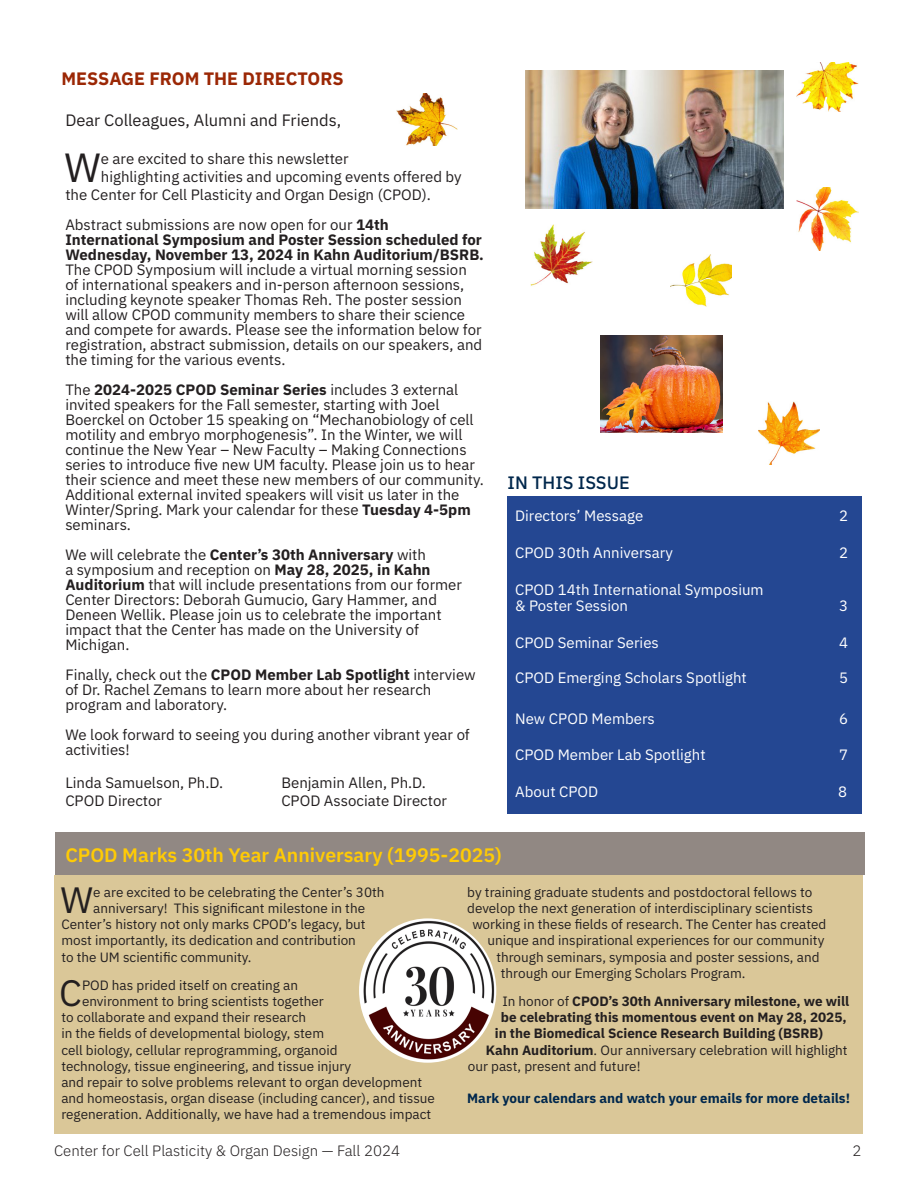
<style>
.page{position:relative;width:918px;height:1188px;background:#fff}
.page>*{position:absolute;margin:0;border:0;box-sizing:border-box;transform-origin:0 0}
.t1{font:40.8px "IBM Plex Sans";color:#231f20}
.t2{font:36.75px "IBM Plex Sans";color:#231f20}
.t3{font:600 19.5px "IBM Plex Sans";color:#ffcb05}
.t4{font:700 18px "IBM Plex Sans";color:#9b2705}
.t5{font:500 18px "IBM Plex Sans";color:#00274c}
.t6{font:16.5px "IBM Plex Sans";color:#231f20}
.t7{font:15px/15px "IBM Plex Sans";color:#231f20}
.t8{font:15px/16.5px "IBM Plex Sans";color:#fff}
.t9{font:300 15px "IBM Plex Sans";color:#231f20}
.t10{font:13.5px "IBM Plex Sans";color:#231f20}
.t11{font:700 13.5px "IBM Plex Sans";color:#231f20}
.t12{font:700 13.5px "IBM Plex Sans";color:#00274c}
.s1{font-weight:700}
.s2{font-weight:400}
</style>
<div class="page">
<div style="left:55px;top:875px;width:808px;height:258px;background:#dac798"></div>
<img style="left:525px;top:71px;width:258px;height:137px">
<div style="left:55px;top:833px;width:810px;height:42px;background:#918883"></div>
<div style="left:508px;top:497px;width:354px;height:317px;background:#244792"></div>
<img style="left:600px;top:336px;width:123px;height:97px">
<img style="left:670px;top:255px;width:62px;height:52px">
<img style="left:531px;top:224px;width:61px;height:62px">
<img style="left:758px;top:401px;width:62px;height:63px">
<img style="left:797px;top:188px;width:61px;height:62px">
<img style="left:797px;top:62px;width:61px;height:49px">
<img style="left:397px;top:94px;width:61px;height:52px">
<img style="left:359px;top:918px;width:137px;height:145px">
<p class="t4" style="left:62px;top:64px;width:284px">MESSAGE FROM THE DIRECTORS</p>
<p class="t6" style="left:65px;top:108px;width:277px">Dear Colleagues, Alumni and Friends,</p>
<p class="t1" style="left:65px;top:136px;width:38px">W</p>
<p class="t7" style="left:101px;top:150px;width:249px">e are excited to share this newsletter</p>
<p class="t7" style="left:101px;top:168px;width:362px">highlighting activities and upcoming events offered by</p>
<p class="t7" style="left:65px;top:186px;width:367px">the Center for Cell Plasticity and Organ Design (CPOD).</p>
<p class="t7" style="left:65px;top:216px;width:420px">Abstract submissions are now open for our <span class="s1">14th International Symposium and Poster Session scheduled for Wednesday, November 13, 2024 in Kahn Auditorium/BSRB.<br></span>The CPOD Symposium will include a virtual morning session<br>of international speakers and in-person afternoon sessions, including keynote speaker Thomas Reh. The poster session will allow CPOD community members to share their science and compete for awards. Please see the information below for registration, abstract submission, details on our speakers, and the timing for the various events.</p>
<p class="t7" style="left:65px;top:381px;width:420px">The <span class="s1">2024-2025 CPOD Seminar Series</span> includes 3 external invited speakers for the Fall semester, starting with Joel Boerckel on October 15 speaking on “Mechanobiology of cell motility and embryo morphogenesis”. In the Winter, we will continue the New Year – New Faculty – Making Connections series to introduce five new UM faculty. Please join us to hear their science and meet these new members of our community.<br>Additional external invited speakers will visit us later in the Winter/Spring. Mark your calendar for these <span class="s1">Tuesday 4-5pm </span>seminars.</p>
<p class="t7" style="left:65px;top:546px;width:398px">We will celebrate the <span class="s1">Center’s 30th Anniversary</span> with<br>a symposium and reception on <span class="s1">May 28, 2025, in Kahn Auditorium</span> that will include presentations from our former Center Directors: Deborah Gumucio, Gary Hammer, and Deneen Wellik. Please join us to celebrate the important impact that the Center has made on the University of Michigan.</p>
<p class="t7" style="left:65px;top:666px;width:412px">Finally, check out the <span class="s1">CPOD Member Lab Spotlight</span> interview of Dr. Rachel Zemans to learn more about her research program and laboratory.</p>
<p class="t7" style="left:65px;top:726px;width:406px">We look forward to seeing you during another vibrant year of activities!</p>
<p class="t7" style="left:65px;top:774px;width:159px">Linda Samuelson, Ph.D.</p>
<p class="t7" style="left:281px;top:774px;width:146px">Benjamin Allen, Ph.D.</p>
<p class="t7" style="left:65px;top:792px;width:98px">CPOD Director</p>
<p class="t7" style="left:281px;top:792px;width:167px">CPOD Associate Director</p>
<p class="t5" style="left:508px;top:469px;width:124px">IN THIS ISSUE</p>
<p class="t8" style="left:515px;top:506px;width:130px">Directors’ Message</p>
<p class="t8" style="left:839px;top:506px;width:10px">2</p>
<p class="t8" style="left:515px;top:543px;width:159px">CPOD 30th Anniversary</p>
<p class="t8" style="left:839px;top:543px;width:10px">2</p>
<p class="t8" style="left:515px;top:580px;width:250px">CPOD 14th International Symposium &amp; Poster Session</p>
<p class="t8" style="left:839px;top:596px;width:10px">3</p>
<p class="t8" style="left:515px;top:633px;width:145px">CPOD Seminar Series</p>
<p class="t8" style="left:839px;top:633px;width:10px">4</p>
<p class="t8" style="left:515px;top:668px;width:233px">CPOD Emerging Scholars Spotlight</p>
<p class="t8" style="left:839px;top:668px;width:10px">5</p>
<p class="t8" style="left:515px;top:709px;width:141px">New CPOD Members</p>
<p class="t8" style="left:839px;top:709px;width:10px">6</p>
<p class="t8" style="left:515px;top:746px;width:192px">CPOD Member Lab Spotlight</p>
<p class="t8" style="left:839px;top:746px;width:10px">7</p>
<p class="t8" style="left:515px;top:782px;width:85px">About CPOD</p>
<p class="t8" style="left:838px;top:782px;width:10px">8</p>
<p class="t3" style="left:65px;top:840px;width:438px">CPOD Marks 30th Year Anniversary (1995-2025)</p>
<p class="t2" style="left:61px;top:872px;width:34px">W</p>
<p class="t10" style="left:93px;top:882px;width:293px">e are excited to be celebrating the Center’s 30th</p>
<p class="t10" style="left:467px;top:882px;width:347px">by training graduate students and postdoctoral fellows to</p>
<p class="t10" style="left:467px;top:898px;width:347px">develop the next generation of interdisciplinary scientists</p>
<p class="t10" style="left:472px;top:914px;width:356px">working in these fields of research. The Center has created</p>
<p class="t10" style="left:487px;top:930px;width:339px">unique and inspirational experiences for our community</p>
<p class="t10" style="left:496px;top:947px;width:325px">through seminars, symposia and poster sessions, and</p>
<p class="t10" style="left:501px;top:963px;width:246px">through our Emerging Scholars Program.</p>
<p class="t11" style="left:502px;top:991px;width:348px"><span class="s2">In honor of</span> CPOD’s 30th Anniversary milestone, we will</p>
<p class="t11" style="left:501px;top:1007px;width:347px">be celebrating this momentous event on May 28, 2025,</p>
<p class="t11" style="left:495px;top:1023px;width:330px">in the Biomedical Science Research Building (BSRB)</p>
<p class="t10" style="left:486px;top:1040px;width:363px"><span class="s1">Kahn Auditorium</span>. Our anniversary celebration will highlight</p>
<p class="t10" style="left:468px;top:1056px;width:174px">our past, present and future!</p>
<p class="t12" style="left:467px;top:1088px;width:384px">Mark your calendars and watch your emails for more details!</p>
<p class="t10" style="left:93px;top:898px;width:273px">anniversary! This significant milestone in the</p>
<p class="t10" style="left:61px;top:914px;width:306px">Center’s history not only marks CPOD’s legacy, but</p>
<p class="t10" style="left:61px;top:930px;width:296px">most importantly, its dedication and contribution</p>
<p class="t10" style="left:61px;top:947px;width:192px">to the UM scientific community.</p>
<p class="t2" style="left:59px;top:965px;width:24px">C</p>
<p class="t10" style="left:82px;top:975px;width:218px">POD has prided itself on creating an</p>
<p class="t10" style="left:82px;top:991px;width:243px">environment to bring scientists together</p>
<p class="t10" style="left:61px;top:1007px;width:246px">to collaborate and expand their research</p>
<p class="t10" style="left:61px;top:1023px;width:264px">in the fields of developmental biology, stem</p>
<p class="t10" style="left:61px;top:1040px;width:278px">cell biology, cellular reprogramming, organoid</p>
<p class="t10" style="left:61px;top:1056px;width:291px">technology, tissue engineering, and tissue injury</p>
<p class="t10" style="left:61px;top:1072px;width:362px">and repair to solve problems relevant to organ development</p>
<p class="t10" style="left:61px;top:1088px;width:375px">and homeostasis, organ disease (including cancer), and tissue</p>
<p class="t10" style="left:61px;top:1104px;width:371px">regeneration. Additionally, we have had a tremendous impact</p>
<p class="t9" style="left:54px;top:1140px;width:348px">Center for Cell Plasticity &amp; Organ Design — Fall 2024</p>
<p class="t9" style="left:852px;top:1140px;width:10px">2</p>
</div>
